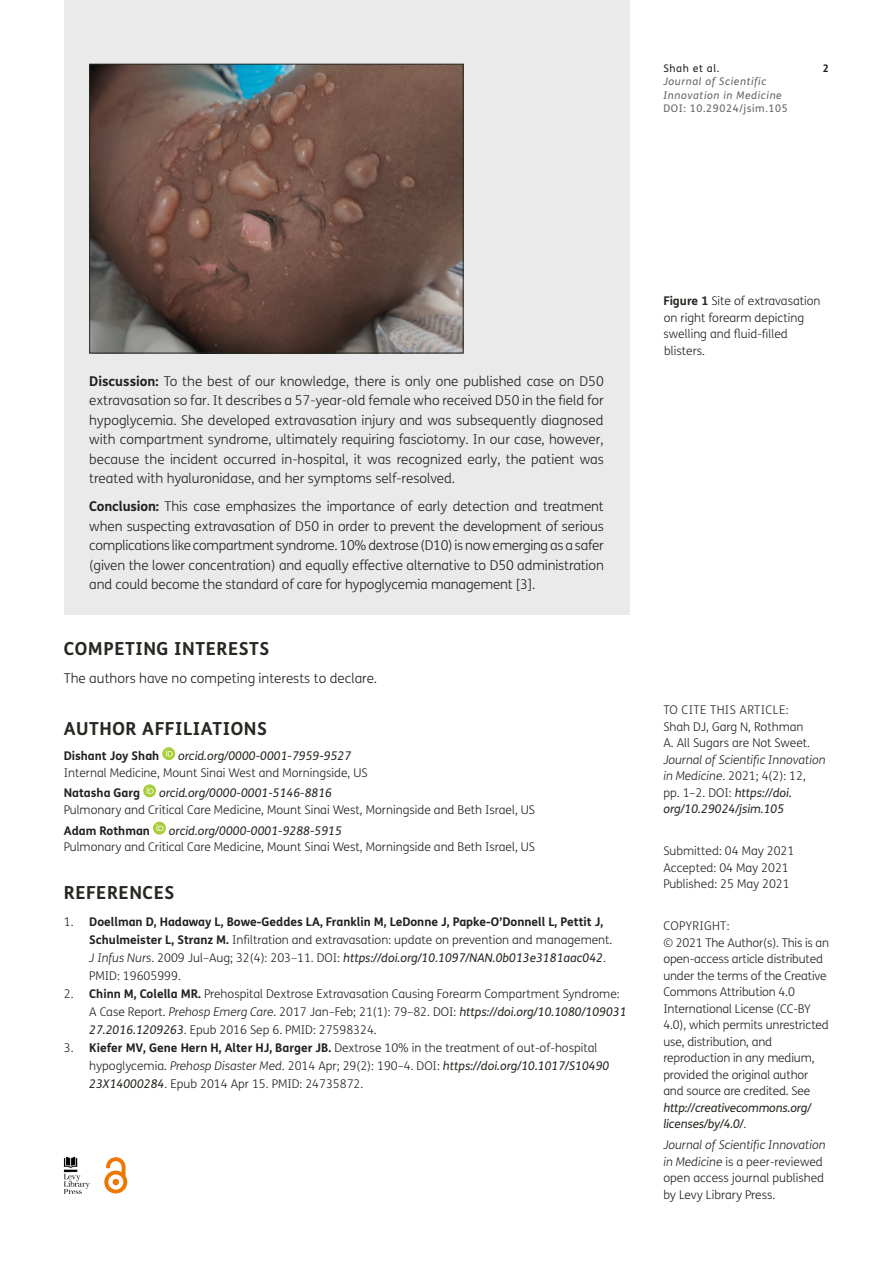
<style>
.page{position:relative;width:893px;height:1263px;background:#fff}
.page>*{position:absolute;margin:0;border:0;box-sizing:border-box;transform-origin:0 0}
.t1{font:700 18px "FS Me";letter-spacing:.03em;color:#272822}
.Abstract_Copy{font:300 13.5px/19.5px "FS Me";letter-spacing:-.01em;color:#231f20;text-align:justify}
.Body_Copy{font:300 13.5px "FS Me";color:#231f20}
.Meta{font:300 12px/16.5px "FS Me";letter-spacing:-.01em;color:#231f20}
.References{font:300 12px/18px "FS Me";color:#231f20}
.Figure_copy{font:300 12px/16.5px "FS Me";color:#231f20}
.Meta-2{font:300 12px/16.5px "FS Me";color:#272822}
.Meta-3{font:700 12px "FS Me";color:#231f20}
.Meta_Titles{font:300 12px "FS Me";letter-spacing:.03em;color:#272822}
.t2{font:italic 10.5px/13.5px "FS Me";letter-spacing:.06em;color:#636366}
.t3{font:10.5px "FS Me";letter-spacing:.06em;color:#636366}
.t4{font:10.5px "FS Me";letter-spacing:.06em;color:#231f20}
.t5{font:700 10.5px "FS Me";color:#231f20}
.s1{font-weight:700}
.s2{font-weight:400;font-style:italic;color:#272822}
.s3{font-style:italic}
.s4{font-weight:700;color:#272822}
.s5{color:#231f20}
</style>
<div class="page">
<svg style="left:104px;top:1157px;width:23px;height:36px"></svg>
<img style="left:64px;top:1157px;width:26px;height:37px">
<div style="left:64px;top:0;width:565px;height:615px;background:#e9eae9"></div>
<img style="left:91px;top:66px;width:371px;height:285px">
<div style="left:89px;top:64px;width:375px;height:289px;border:1px solid #272822"></div>
<svg style="left:162px;top:747px;width:13px;height:13px"></svg>
<svg style="left:166px;top:749px;width:7px;height:7px"></svg>
<svg style="left:143px;top:784px;width:13px;height:13px"></svg>
<svg style="left:147px;top:787px;width:7px;height:7px"></svg>
<svg style="left:153px;top:822px;width:13px;height:12px"></svg>
<svg style="left:156px;top:824px;width:7px;height:7px"></svg>
<p class="t4" style="left:663px;top:62px;width:57px">Shah et al.</p>
<p class="t5" style="left:823px;top:61px;width:8px">2</p>
<p class="t2" style="left:663px;top:75px;width:120px">Journal of Scientific<br>Innovation in Medicine</p>
<p class="t3" style="left:663px;top:102px;width:126px">DOI: 10.29024/jsim.105</p>
<p class="Abstract_Copy" style="left:89px;top:372px;width:516px"><span class="s1">Discussion:</span> To the best of our knowledge, there is only one published case on D50 extravasation so far. It describes a 57-year-old female who received D50 in the field for hypoglycemia. She developed extravasation injury and was subsequently diagnosed with compartment syndrome, ultimately requiring fasciotomy. In our case, however, because the incident occurred in-hospital, it was recognized early, the patient was treated with hyaluronidase, and her symptoms self-resolved.</p>
<p class="Abstract_Copy" style="left:89px;top:497px;width:516px"><span class="s1">Conclusion:</span> This case emphasizes the importance of early detection and treatment when suspecting extravasation of D50 in order to prevent the development of serious complications like compartment syndrome. 10% dextrose (D10) is now emerging as a safer (given the lower concentration) and equally effective alternative to D50 administration and could become the standard of care for hypoglycemia management [3].</p>
<h1 class="t1" style="left:64px;top:637px;width:207px">COMPETING INTERESTS</h1>
<p class="Body_Copy" style="left:64px;top:670px;width:315px">The authors have no competing interests to declare.</p>
<h1 class="t1" style="left:64px;top:717px;width:205px">AUTHOR AFFILIATIONS</h1>
<p class="Meta-3" style="left:64px;top:748px;width:97px">Dishant Joy Shah</p>
<p class="Meta" style="left:64px;top:748px;width:305px;text-indent:114px"><span class="s2">orcid.org/0000-0001-7959-9527<br></span>Internal Medicine, Mount Sinai West and Morningside, US</p>
<p class="Meta-3" style="left:64px;top:785px;width:78px">Natasha Garg</p>
<p class="Meta" style="left:64px;top:785px;width:473px;text-indent:95px"><span class="s2">orcid.org/0000-0001-5146-8816<br></span>Pulmonary and Critical Care Medicine, Mount Sinai West, Morningside and Beth Israel, US</p>
<p class="Meta-3" style="left:64px;top:823px;width:88px">Adam Rothman</p>
<p class="Meta" style="left:64px;top:822px;width:473px;text-indent:105px"><span class="s2">orcid.org/0000-0001-9288-5915<br></span>Pulmonary and Critical Care Medicine, Mount Sinai West, Morningside and Beth Israel, US</p>
<h1 class="t1" style="left:64px;top:881px;width:112px">REFERENCES</h1>
<p class="References" style="left:89px;top:913px;width:525px;text-indent:-26px">1. <span class="s1">Doellman D, Hadaway L, Bowe-Geddes LA, Franklin M, LeDonne J, Papke-O’Donnell L, Pettit J, Schulmeister L, Stranz M.</span> Infiltration and extravasation: update on prevention and management.<br><span class="s3">J Infus Nurs</span>. 2009 Jul–Aug; 32(4): 203–11. DOI: <span class="s2">https://doi.org/10.1097/NAN.0b013e3181aac042</span>.<br>PMID: 19605999.</p>
<p class="References" style="left:89px;top:985px;width:539px;text-indent:-26px">2. <span class="s1">Chinn M, Colella MR.</span> Prehospital Dextrose Extravasation Causing Forearm Compartment Syndrome:<br>A Case Report. <span class="s3">Prehosp Emerg Care</span>. 2017 Jan–Feb; 21(1): 79–82. DOI: <span class="s2">https://doi.org/10.1080/109031<br>27.2016.1209263</span>. Epub 2016 Sep 6. PMID: 27598324.</p>
<p class="References" style="left:89px;top:1039px;width:522px;text-indent:-26px">3. <span class="s1">Kiefer MV, Gene Hern H, Alter HJ, Barger JB.</span> Dextrose 10% in the treatment of out-of-hospital hypoglycemia. <span class="s3">Prehosp Disaster Med</span>. 2014 Apr; 29(2): 190–4. DOI: <span class="s2">https://doi.org/10.1017/S10490<br>23X14000284</span>. Epub 2014 Apr 15. PMID: 24735872.</p>
<p class="Figure_copy" style="left:663px;top:293px;width:159px"><span class="s4">Figure 1</span> Site of extravasation on right forearm depicting swelling and fluid-filled blisters.</p>
<p class="Meta_Titles" style="left:663px;top:703px;width:127px">TO CITE THIS ARTICLE:</p>
<p class="Meta" style="left:663px;top:719px;width:164px">Shah DJ, Garg N, Rothman<br>A. All Sugars are Not Sweet.<br><span class="s3">Journal of Scientific Innovation in Medicine</span>. 2021; 4(2): 12,<br>pp. 1–2. DOI: <span class="s2">https://doi. org/10.29024/jsim.105</span></p>
<p class="Meta-2" style="left:663px;top:843px;width:132px">Submitted: <span class="s5">04 May 2021<br></span>Accepted: <span class="s5">04 May 2021<br></span>Published: <span class="s5">25 May 2021</span></p>
<p class="Meta_Titles" style="left:663px;top:919px;width:68px">COPYRIGHT:</p>
<p class="Meta" style="left:663px;top:935px;width:167px">© 2021 The Author(s). This is an open-access article distributed under the terms of the Creative<br>Commons Attribution 4.0<br>International License (CC-BY<br>4.0), which permits unrestricted use, distribution, and reproduction in any medium, provided the original author and source are credited. See <span class="s2">http://creativecommons.org/ licenses/by/4.0/</span>.</p>
<p class="Meta" style="left:663px;top:1137px;width:164px"><span class="s3">Journal of Scientific Innovation in Medicine</span> is a peer-reviewed open access journal published by Levy Library Press.</p>
</div>
